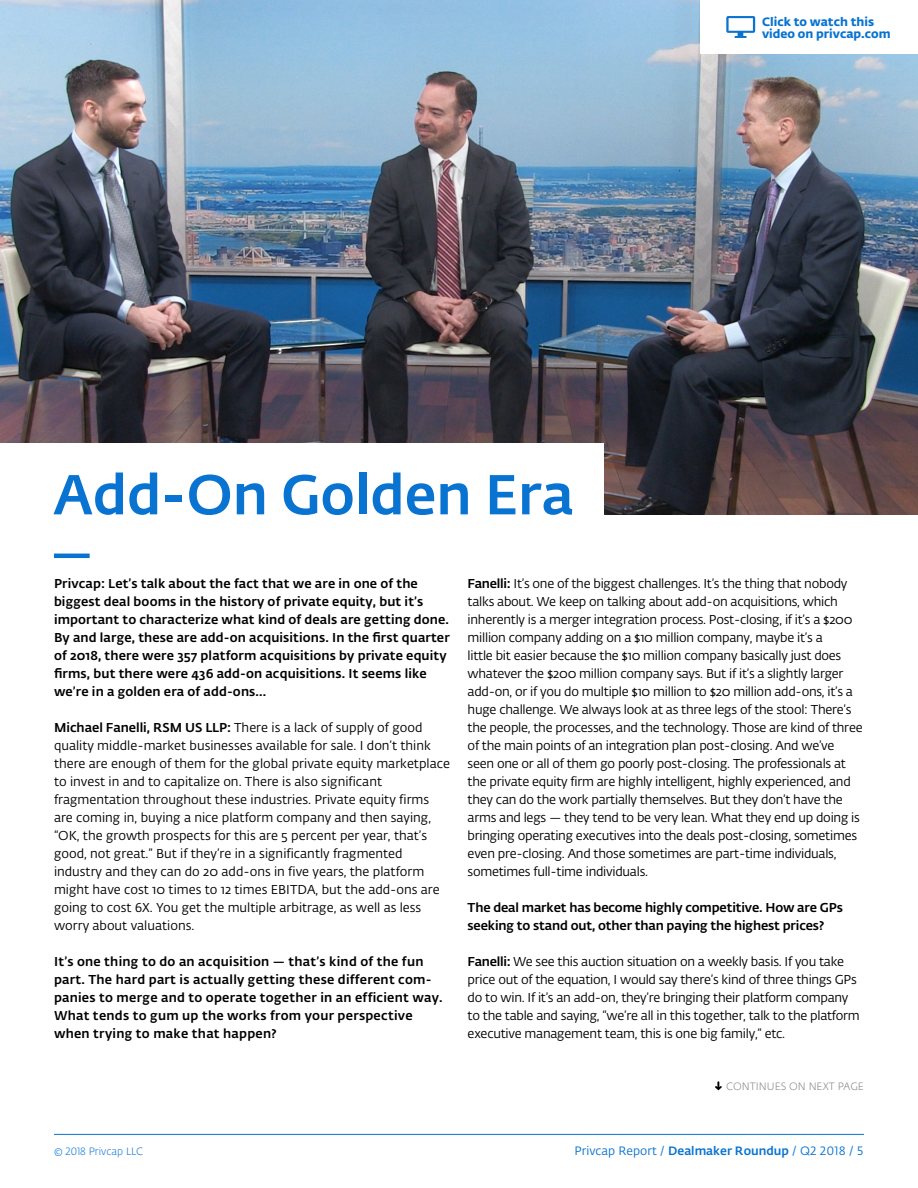
<style>
.page{position:relative;width:918px;height:1188px;background:#fff}
.page>*{position:absolute;margin:0;border:0;box-sizing:border-box;transform-origin:0 0}
.t1{font:500 55.5px "Fedra Sans Alt Pro";color:#0873d1}
.BodyCopy_ParaIndent{font:12.75px/18px "Fedra Sans Alt Pro";letter-spacing:-.02em;color:#000}
.BodyCopy_ParaIndent-2{font:12.75px/18px "Fedra Sans Alt Pro";color:#000}
.BodyCopy_ParaIndent-3{font:500 12.75px/18px "Fedra Sans Alt Pro";letter-spacing:.01em;color:#000}
.BodyCopy_ParaIndent-4{font:500 12.75px/18px "Fedra Sans Alt Pro";letter-spacing:-.01em;color:#000}
.t2{font:12px "Fedra Sans Alt Pro";color:#0873d1}
.t3{font:700 12px/12px "Fedra Sans Std";color:#0873d1}
.t4{font:300 10.5px "Fedra Sans Alt Pro";color:#808285}
.t5{font:300 10.5px "Fedra Sans Alt Pro";color:#0873d1}
.s1{font-weight:500}
</style>
<div class="page">
<img style="left:0;top:0;width:918px;height:514px">
<div style="left:0;top:443px;width:604px;height:80px;background:#fff"></div>
<hr style="left:54px;top:554px;width:36px;height:4px;background:#0873d1">
<svg style="left:715px;top:1081px;width:7px;height:9px"></svg>
<hr style="left:54px;top:1134px;width:810px;height:1px;background:#0873d1">
<div style="left:700px;top:0;width:218px;height:54px;background:#fff"></div>
<svg style="left:726px;top:16px;width:29px;height:22px"></svg>
<p class="t1" style="left:54px;top:453px;width:521px">Add-On Golden Era</p>
<p class="t3" style="left:762px;top:16px;width:130px">Click to watch this video on privcap.com</p>
<p class="BodyCopy_ParaIndent-3" style="left:54px;top:573px;width:397px">Privcap: Let’s talk about the fact that we are in one of the biggest deal booms in the history of private equity, but it’s important to characterize what kind of deals are getting done.<br>By and large, these are add-on acquisitions. In the first quarter of 2018, there were 357 platform acquisitions by private equity firms, but there were 436 add-on acquisitions. It seems like we’re in a golden era of add-ons...</p>
<p class="BodyCopy_ParaIndent-2" style="left:54px;top:718px;width:398px"><span class="s1">Michael Fanelli, RSM US LLP:</span> There is a lack of supply of good quality middle-market businesses available for sale. I don’t think there are enough of them for the global private equity marketplace to invest in and to capitalize on. There is also significant fragmentation throughout these industries. Private equity firms are coming in, buying a nice platform company and then saying, “OK, the growth prospects for this are 5 percent per year, that’s good, not great.” But if they’re in a significantly fragmented industry and they can do 20 add-ons in five years, the platform might have cost 10 times to 12 times EBITDA, but the add-ons are going to cost 6X. You get the multiple arbitrage, as well as less worry about valuations.</p>
<p class="BodyCopy_ParaIndent-3" style="left:54px;top:951px;width:390px">It’s one thing to do an acquisition — that’s kind of the fun part. The hard part is actually getting these different com&shy;panies to merge and to operate together in an efficient way.<br>What tends to gum up the works from your perspective when trying to make that happen?</p>
<p class="BodyCopy_ParaIndent" style="left:468px;top:574px;width:397px"><span class="s1">Fanelli:</span> It’s one of the biggest challenges. It’s the thing that nobody talks about. We keep on talking about add-on acquisitions, which inherently is a merger integration process. Post-closing, if it’s a $200 million company adding on a $10 million company, maybe it’s a<br>little bit easier because the $10 million company basically just does whatever the $200 million company says. But if it’s a slightly larger add-on, or if you do multiple $10 million to $20 million add-ons, it’s a huge challenge. We always look at as three legs of the stool: There’s the people, the processes, and the technology. Those are kind of three of the main points of an integration plan post-closing. And we’ve seen one or all of them go poorly post-closing. The professionals at the private equity firm are highly intelligent, highly experienced, and they can do the work partially themselves. But they don’t have the arms and legs — they tend to be very lean. What they end up doing is bringing operating executives into the deals post-closing, sometimes even pre-closing. And those sometimes are part-time individuals, sometimes full-time individuals.</p>
<p class="BodyCopy_ParaIndent-4" style="left:468px;top:897px;width:377px">The deal market has become highly competitive. How are GPs seeking to stand out, other than paying the highest prices?</p>
<p class="BodyCopy_ParaIndent" style="left:468px;top:952px;width:394px"><span class="s1">Fanelli:</span> We see this auction situation on a weekly basis. If you take price out of the equation, I would say there’s kind of three things GPs do to win. If it’s an add-on, they’re bringing their platform company to the table and saying, “we’re all in this together, talk to the platform executive management team, this is one big family,” etc.</p>
<p class="t4" style="left:726px;top:1080px;width:139px">CONTINUES ON NEXT PAGE</p>
<p class="t5" style="left:54px;top:1144px;width:91px">© 2018 Privcap LLC</p>
<p class="t2" style="left:575px;top:1142px;width:291px">Privcap Report / <span class="s1">Dealmaker Roundup</span> / Q2 2018 / 5</p>
</div>
